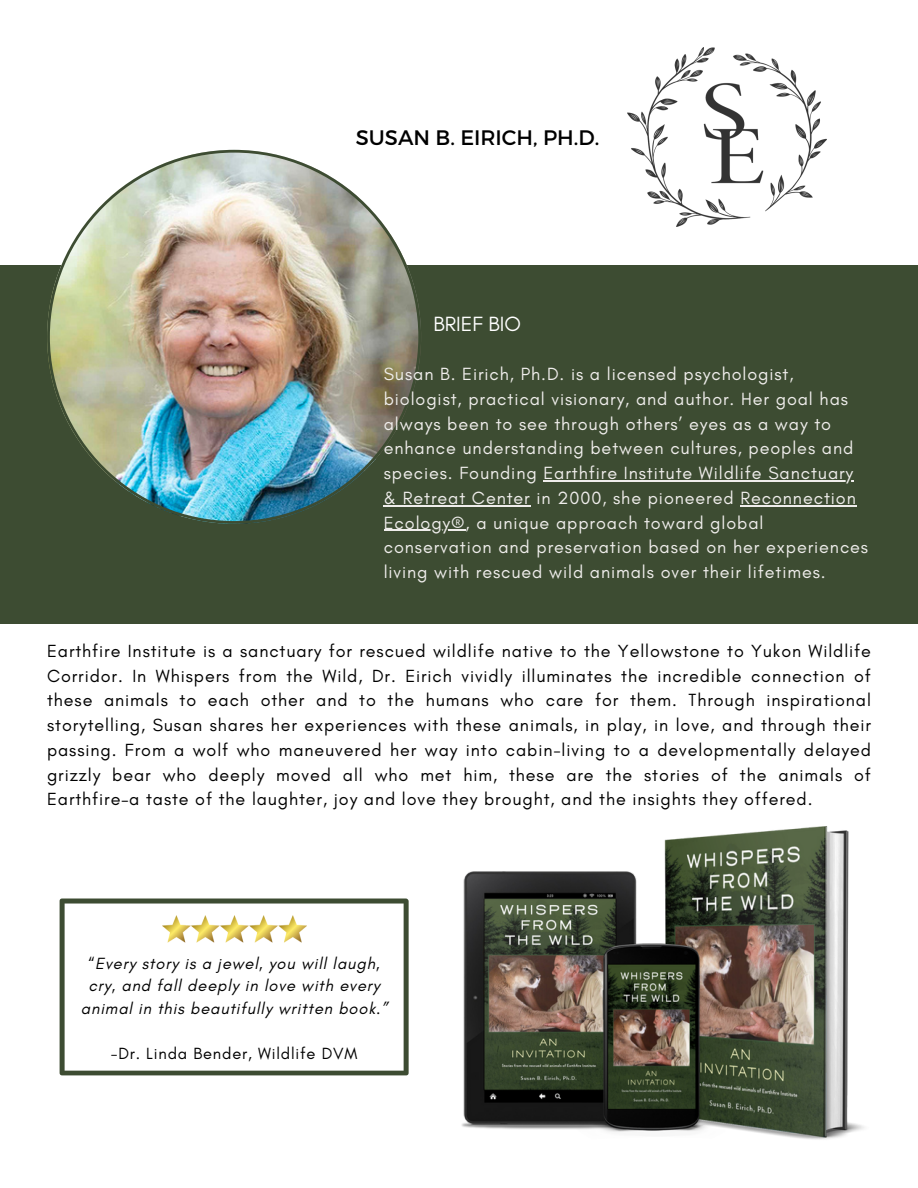
<style>
.page{position:relative;width:918px;height:1188px;background:#fff}
.page>*{position:absolute;margin:0;border:0;box-sizing:border-box;transform-origin:0 0}
.t1{font:21px "Montserrat";color:#000}
.t2{font:21px "Glacial Indifference";color:#fff}
.t3{font:18px/24.8px "Glacial Indifference";letter-spacing:.05em;color:#efedeb}
.t4{font:17.85px/24.8px "Glacial Indifference";letter-spacing:.05em;color:#000;text-align:justify}
.t5{font:italic 16.5px/22.5px "Glacial Indifference";letter-spacing:.05em;color:#000;text-align:center}
.t6{font:16.5px "Glacial Indifference";letter-spacing:.05em;color:#000}
.s1{font-style:normal}
</style>
<div class="page">
<img style="left:384px;top:826px;width:480px;height:314px">
<img style="left:627px;top:48px;width:199px;height:179px">
<div style="left:0;top:265px;width:918px;height:359px;background:#3d4c32"></div>
<svg style="left:60px;top:899px;width:348px;height:176px"></svg>
<img style="left:47px;top:150px;width:374px;height:373px">
<hr style="left:543px;top:480px;width:311px;height:1px;background:#efedeb">
<hr style="left:384px;top:505px;width:147px;height:1px;background:#efedeb">
<hr style="left:740px;top:505px;width:117px;height:1px;background:#efedeb">
<hr style="left:384px;top:530px;width:82px;height:1px;background:#efedeb">
<p class="t1" style="left:356px;top:124px;width:245px">SUSAN B. EIRICH, PH.D.</p>
<p class="t2" style="left:433px;top:311px;width:89px">BRIEF BIO</p>
<p class="t3" style="left:384px;top:361px;width:486px">Susan B. Eirich, Ph.D. is a licensed psychologist, biologist, practical visionary, and author. Her goal has always been to see through others’ eyes as a way to enhance understanding between cultures, peoples and species. Founding Earthfire Institute Wildlife Sanctuary &amp; Retreat Center in 2000, she pioneered Reconnection Ecology®, a unique approach toward global conservation and preservation based on her experiences living with rescued wild animals over their lifetimes.</p>
<p class="t4" style="left:47px;top:638px;width:825px">Earthfire Institute is a sanctuary for rescued wildlife native to the Yellowstone to Yukon Wildlife Corridor. In Whispers from the Wild, Dr. Eirich vividly illuminates the incredible connection of these animals to each other and to the humans who care for them. Through inspirational storytelling, Susan shares her experiences with these animals, in play, in love, and through their passing. From a wolf who maneuvered her way into cabin-living to a developmentally delayed grizzly bear who deeply moved all who met him, these are the stories of the animals of Earthfire–a taste of the laughter, joy and love they brought, and the insights they offered.</p>
<p class="t5" style="left:81px;top:952px;width:308px"><span class="s1">“</span>Every story is a jewel, you will laugh, cry, and fall deeply in love with every animal in this beautifully written book.”</p>
<p class="t6" style="left:111px;top:1043px;width:248px">-Dr. Linda Bender, Wildlife DVM</p>
</div>
